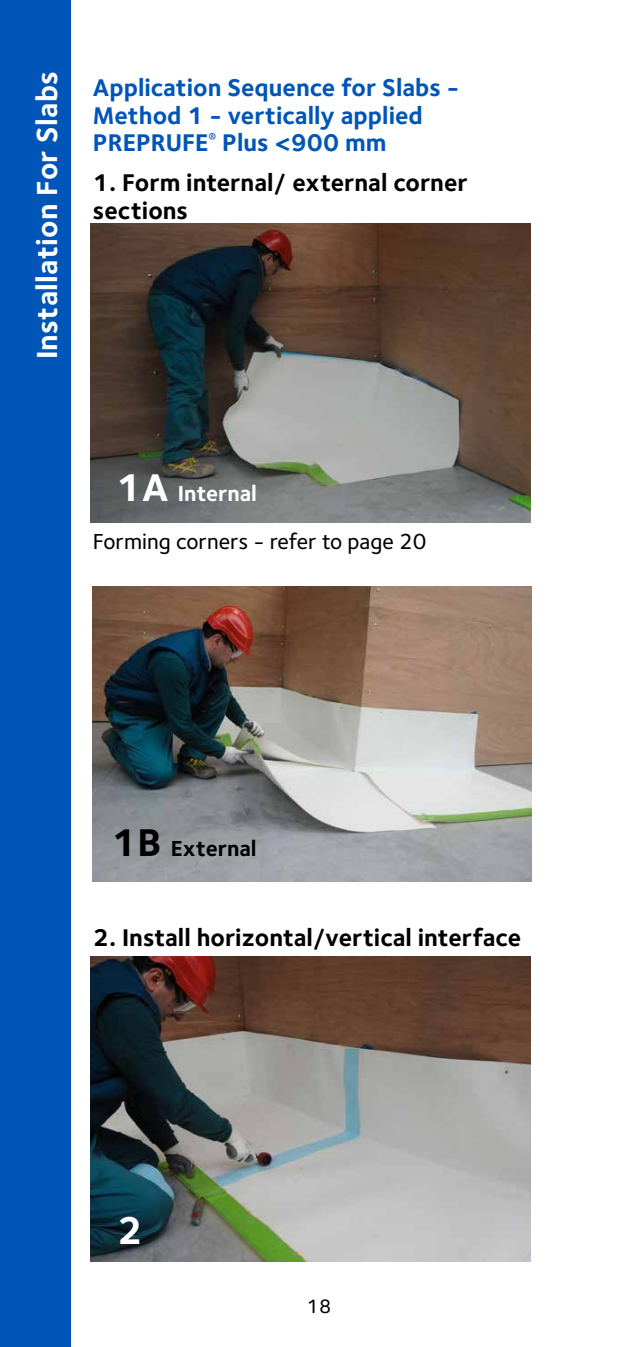
<style>
.page{position:relative;width:638px;height:1347px;background:#fff}
.page>*{position:absolute;margin:0;border:0;box-sizing:border-box;transform-origin:0 0}
.t1{font:700 40px "Foundry Sterling";color:#fff}
.t2{font:700 30px "Foundry Sterling";letter-spacing:.01em;color:#fff}
.t3{font:700 25px/27.5px "Foundry Sterling";color:#000}
.t4{font:700 25px/27.5px "Foundry Sterling";color:#0055b8}
.t5{font:500 22.5px "Foundry Sterling";color:#000}
.t6{font:700 22.5px "Foundry Sterling";color:#fff}
.t7{font:700 22.5px "Foundry Sterling";color:#000}
.t8{font:500 20px "Foundry Sterling";color:#000}
.s1{font-size:40px}
</style>
<div class="page">
<div style="left:0;top:0;width:71px;height:1346px;background:#0055b8"></div>
<img style="left:92px;top:586px;width:439px;height:295px">
<img style="left:91px;top:957px;width:439px;height:304px">
<img style="left:91px;top:223px;width:439px;height:299px">
<p class="t2" style="left:29px;top:359px;width:290px;rotate:-90deg">Installation For Slabs</p>
<p class="t4" style="left:93px;top:75px;width:368px">Application Sequence for Slabs -<br>Method 1 - vertically applied<br>PREPRUFE<sup>®</sup> Plus &lt;900 mm</p>
<p class="t3" style="left:93px;top:170px;width:376px">1. Form internal/ external corner sections</p>
<p class="t6" style="left:116px;top:480px;width:142px"><span class="s1">1A</span> Internal</p>
<p class="t5" style="left:93px;top:528px;width:335px">Forming corners - refer to page 20</p>
<p class="t7" style="left:112px;top:835px;width:146px"><span class="s1">1B</span> External</p>
<p class="t3" style="left:93px;top:925px;width:430px">2. Install horizontal/vertical interface</p>
<h1 class="t1" style="left:117px;top:1206px;width:27px">2</h1>
<h1 class="t1" style="left:117px;top:1213px;width:27px">2</h1>
<p class="t8" style="left:307px;top:1294px;width:26px">18</p>
</div>
